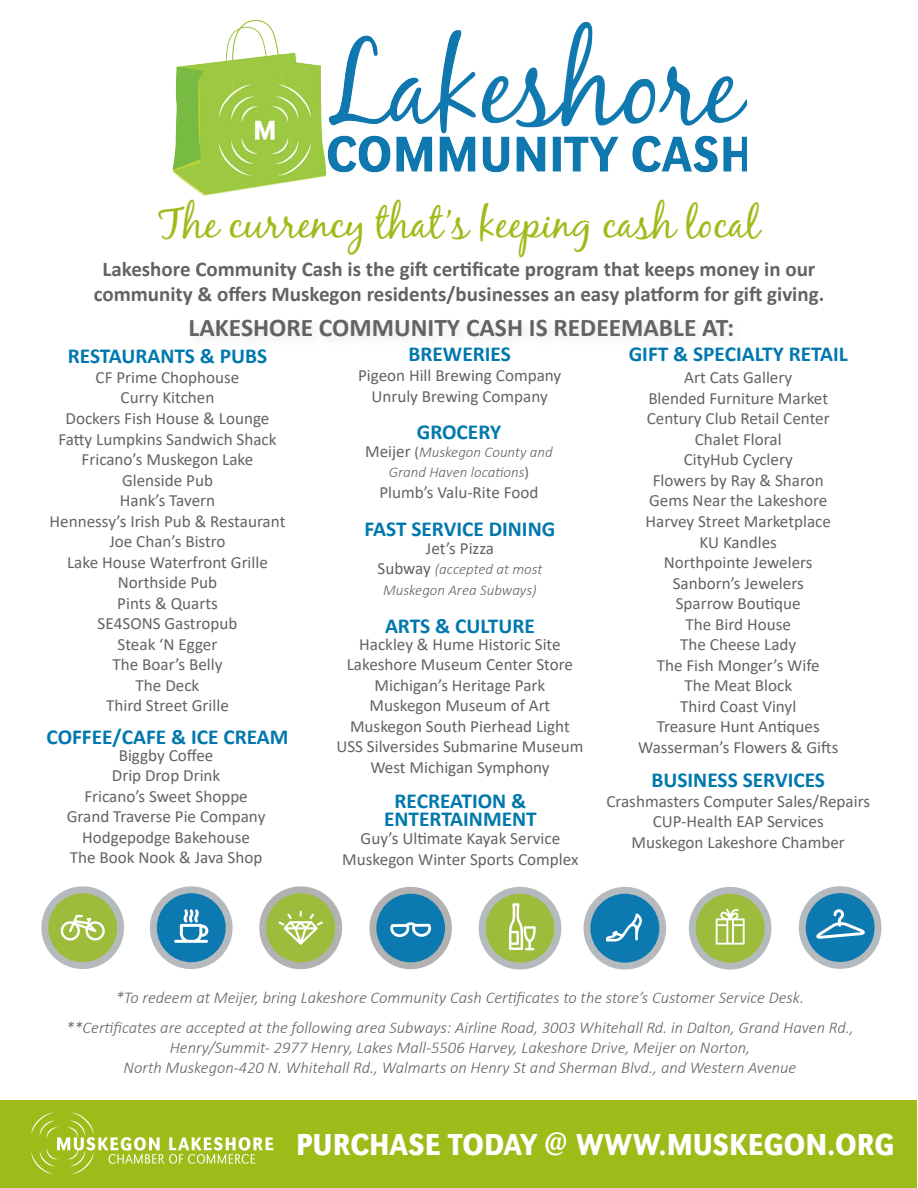
<style>
.page{position:relative;width:918px;height:1188px;background:#fff}
.page>*{position:absolute;margin:0;border:0;box-sizing:border-box;transform-origin:0 0}
.t1{font:42px "Black Jack";color:#9dbc1a}
.t2{font:500 31.5px "URW Grotesk Ext Nar";color:#fff}
.t3{font:700 25.5px "Calibri";color:#636366}
.t4{font:700 21.45px "Calibri";color:#0078ae}
.t5{font:700 21px/25.2px "Calibri";color:#636366;text-align:center}
.t6{font:17.1px/20.5px "Calibri";color:#636366}
.t7{font:italic 300 16.5px "Calibri";color:#636366}
.t8{font:italic 300 15px "Calibri";color:#636366}
.s1{font-weight:400;font-style:normal;font-size:17.1px}
.s2{font-weight:400;font-style:normal}
.s3{font-size:36px}
</style>
<div class="page">
<img style="left:172px;top:19px;width:575px;height:177px">
<div style="left:1px;top:1100px;width:916px;height:88px;background:#9dbc1a"></div>
<svg style="left:31px;top:1112px;width:242px;height:62px"></svg>
<svg style="left:259px;top:886px;width:83px;height:83px"></svg>
<div style="left:370px;top:887px;width:82px;height:82px;background:#b2b2b2;border-radius:50%"></div>
<div style="left:376px;top:894px;width:69px;height:68px;background:#0c79b0;border-radius:50%"></div>
<svg style="left:390px;top:922px;width:41px;height:15px"></svg>
<div style="left:584px;top:887px;width:82px;height:83px;background:#b5babf;border-radius:50%"></div>
<div style="left:590px;top:894px;width:69px;height:69px;background:#0c79b0;border-radius:50%"></div>
<svg style="left:606px;top:913px;width:36px;height:29px"></svg>
<div style="left:479px;top:887px;width:82px;height:83px;background:#b5babf;border-radius:50%"></div>
<div style="left:486px;top:894px;width:68px;height:69px;background:#9dbc3b;border-radius:50%"></div>
<svg style="left:509px;top:903px;width:27px;height:47px"></svg>
<svg style="left:798px;top:886px;width:84px;height:83px"></svg>
<div style="left:689px;top:887px;width:83px;height:83px;background:#b5babf;border-radius:50%"></div>
<div style="left:696px;top:894px;width:69px;height:69px;background:#9dbc3b;border-radius:50%"></div>
<svg style="left:716px;top:908px;width:29px;height:37px"></svg>
<div style="left:41px;top:886px;width:83px;height:83px;background:#b5babf;border-radius:50%"></div>
<div style="left:48px;top:893px;width:69px;height:69px;background:#9dbc3b;border-radius:50%"></div>
<svg style="left:61px;top:915px;width:63px;height:31px"></svg>
<div style="left:150px;top:886px;width:83px;height:83px;background:#b5babf;border-radius:50%"></div>
<div style="left:157px;top:893px;width:69px;height:69px;background:#0c79b0;border-radius:50%"></div>
<svg style="left:174px;top:909px;width:34px;height:34px"></svg>
<div style="left:187px;top:316px;width:558px;height:33px;background:#fafafa"></div>
<p class="t1" style="left:159px;top:198px;width:602px">The currency that’s keeping cash local</p>
<p class="t5" style="left:94px;top:256px;width:732px">Lakeshore Community Cash is the gift certificate program that keeps money in our community &amp; offers Muskegon residents/businesses an easy platform for gift giving.</p>
<p class="t3" style="left:189px;top:310px;width:547px">LAKESHORE COMMUNITY CASH IS REDEEMABLE AT:</p>
<p class="t4" style="left:68px;top:340px;width:201px">RESTAURANTS &amp; PUBS</p>
<p class="t6" style="left:96px;top:367px;width:145px">CF Prime Chophouse</p>
<p class="t6" style="left:121px;top:387px;width:95px">Curry Kitchen</p>
<p class="t6" style="left:66px;top:408px;width:205px">Dockers Fish House &amp; Lounge</p>
<p class="t6" style="left:58px;top:428px;width:220px">Fatty Lumpkins Sandwich Shack</p>
<p class="t6" style="left:82px;top:449px;width:173px">Fricano’s Muskegon Lake</p>
<p class="t6" style="left:122px;top:469px;width:93px">Glenside Pub</p>
<p class="t6" style="left:120px;top:490px;width:97px">Hank’s Tavern</p>
<p class="t6" style="left:50px;top:510px;width:237px">Hennessy’s Irish Pub &amp; Restaurant</p>
<p class="t6" style="left:109px;top:531px;width:118px">Joe Chan’s Bistro</p>
<p class="t6" style="left:67px;top:551px;width:202px">Lake House Waterfront Grille</p>
<p class="t6" style="left:118px;top:572px;width:101px">Northside Pub</p>
<p class="t6" style="left:117px;top:592px;width:102px">Pints &amp; Quarts</p>
<p class="t6" style="left:98px;top:613px;width:141px">SE4SONS Gastropub</p>
<p class="t6" style="left:118px;top:633px;width:101px">Steak ‘N Egger</p>
<p class="t6" style="left:112px;top:654px;width:112px">The Boar’s Belly</p>
<p class="t6" style="left:136px;top:675px;width:65px">The Deck</p>
<p class="t6" style="left:106px;top:695px;width:124px">Third Street Grille</p>
<p class="t4" style="left:629px;top:339px;width:221px">GIFT &amp; SPECIALTY RETAIL</p>
<p class="t6" style="left:684px;top:367px;width:110px">Art Cats Gallery</p>
<p class="t6" style="left:648px;top:387px;width:181px">Blended Furniture Market</p>
<p class="t6" style="left:647px;top:408px;width:185px">Century Club Retail Center</p>
<p class="t6" style="left:695px;top:428px;width:88px">Chalet Floral</p>
<p class="t6" style="left:684px;top:449px;width:111px">CityHub Cyclery</p>
<p class="t6" style="left:653px;top:470px;width:173px">Flowers by Ray &amp; Sharon</p>
<p class="t6" style="left:649px;top:490px;width:180px">Gems Near the Lakeshore</p>
<p class="t6" style="left:646px;top:511px;width:187px">Harvey Street Marketplace</p>
<p class="t6" style="left:700px;top:531px;width:79px">KU Kandles</p>
<p class="t6" style="left:664px;top:552px;width:150px">Northpointe Jewelers</p>
<p class="t6" style="left:673px;top:572px;width:133px">Sanborn’s Jewelers<br>Sparrow Boutique</p>
<p class="t6" style="left:680px;top:613px;width:118px;text-align:center">The Bird House<br>The Cheese Lady</p>
<p class="t6" style="left:657px;top:654px;width:165px">The Fish Monger’s Wife</p>
<p class="t6" style="left:684px;top:675px;width:109px">The Meat Block</p>
<p class="t6" style="left:680px;top:695px;width:118px">Third Coast Vinyl</p>
<p class="t6" style="left:657px;top:716px;width:165px">Treasure Hunt Antiques</p>
<p class="t6" style="left:638px;top:736px;width:202px">Wasserman’s Flowers &amp; Gifts</p>
<p class="t4" style="left:652px;top:764px;width:175px">BUSINESS SERVICES</p>
<p class="t6" style="left:606px;top:790px;width:265px">Crashmasters Computer Sales/Repairs</p>
<p class="t6" style="left:653px;top:811px;width:172px">CUP-Health EAP Services</p>
<p class="t6" style="left:632px;top:831px;width:215px">Muskegon Lakeshore Chamber</p>
<p class="t4" style="left:409px;top:339px;width:104px">BREWERIES</p>
<p class="t6" style="left:358px;top:365px;width:205px">Pigeon Hill Brewing Company</p>
<p class="t6" style="left:371px;top:385px;width:178px">Unruly Brewing Company</p>
<p class="t4" style="left:417px;top:416px;width:86px">GROCERY</p>
<p class="t8" style="left:365px;top:443px;width:189px"><span class="s1">Meijer</span> <span class="s2">(</span>Muskegon County and</p>
<p class="t8" style="left:389px;top:463px;width:142px">Grand Haven locations<span class="s2">)</span></p>
<p class="t6" style="left:379px;top:482px;width:161px">Plumb’s Valu-Rite Food</p>
<p class="t4" style="left:365px;top:514px;width:192px">FAST SERVICE DINING</p>
<p class="t6" style="left:426px;top:537px;width:70px">Jet’s Pizza</p>
<p class="t8" style="left:378px;top:560px;width:166px"><span class="s1">Subway</span> (accepted at most</p>
<p class="t8" style="left:383px;top:580px;width:155px">Muskegon Area Subways)</p>
<p class="t4" style="left:385px;top:610px;width:151px">ARTS &amp; CULTURE</p>
<p class="t6" style="left:359px;top:633px;width:203px">Hackley &amp; Hume Historic Site</p>
<p class="t6" style="left:347px;top:654px;width:228px">Lakeshore Museum Center Store</p>
<p class="t6" style="left:375px;top:675px;width:172px">Michigan’s Heritage Park</p>
<p class="t6" style="left:370px;top:695px;width:182px">Muskegon Museum of Art</p>
<p class="t6" style="left:350px;top:716px;width:221px">Muskegon South Pierhead Light</p>
<p class="t6" style="left:336px;top:736px;width:249px">USS Silversides Submarine Museum</p>
<p class="t6" style="left:370px;top:757px;width:181px">West Michigan Symphony</p>
<p class="t4" style="left:47px;top:721px;width:244px">COFFEE/CAFE &amp; ICE CREAM</p>
<p class="t6" style="left:119px;top:744px;width:96px">Biggby Coffee</p>
<p class="t6" style="left:112px;top:765px;width:110px">Drip Drop Drink</p>
<p class="t6" style="left:84px;top:785px;width:165px">Fricano’s Sweet Shoppe</p>
<p class="t6" style="left:67px;top:806px;width:200px">Grand Traverse Pie Company</p>
<p class="t6" style="left:82px;top:826px;width:169px">Hodgepodge Bakehouse</p>
<p class="t6" style="left:70px;top:847px;width:194px">The Book Nook &amp; Java Shop</p>
<p class="t4" style="left:395px;top:786px;width:133px">RECREATION &amp;</p>
<p class="t4" style="left:384px;top:804px;width:154px">ENTERTAINMENT</p>
<p class="t6" style="left:361px;top:828px;width:201px">Guy’s Ultimate Kayak Service</p>
<p class="t6" style="left:342px;top:849px;width:238px">Muskegon Winter Sports Complex</p>
<p class="t7" style="left:116px;top:987px;width:690px">*To redeem at Meijer, bring Lakeshore Community Cash Certificates to the store’s Customer Service Desk.</p>
<p class="t7" style="left:66px;top:1017px;width:789px">**Certificates are accepted at the following area Subways: Airline Road, 3003 Whitehall Rd. in Dalton, Grand Haven Rd.,</p>
<p class="t7" style="left:170px;top:1037px;width:582px">Henry/Summit- 2977 Henry, Lakes Mall-5506 Harvey, Lakeshore Drive, Meijer on Norton,</p>
<p class="t7" style="left:124px;top:1057px;width:674px">North Muskegon-420 N. Whitehall Rd., Walmarts on Henry St and Sherman Blvd., and Western Avenue</p>
<p class="t2" style="left:296px;top:1126px;width:600px">PURCHASE TODAY <span class="s3">@</span> WWW.MUSKEGON.ORG</p>
</div>
